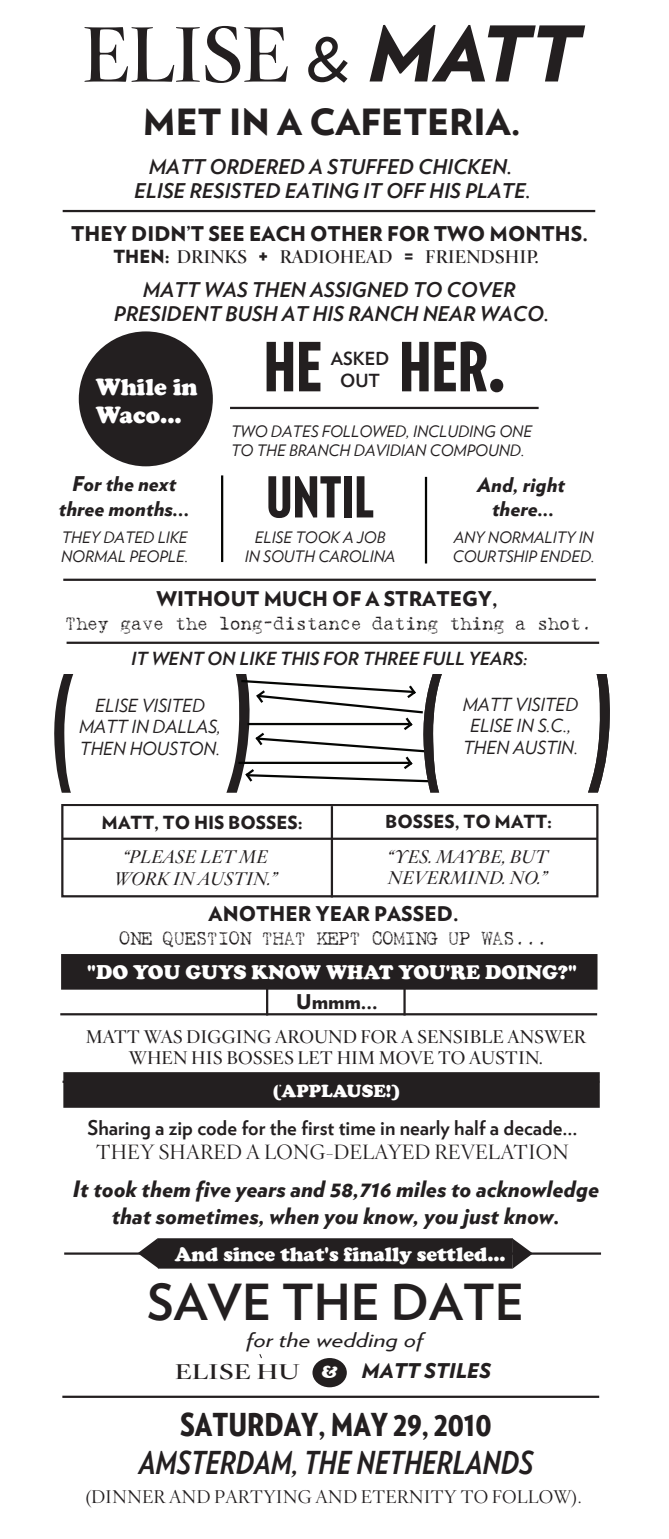
<style>
.page{position:relative;width:669px;height:1539px;background:#fff}
.page>*{position:absolute;margin:0;border:0;box-sizing:border-box;transform-origin:0 0}
.t1{font:318.6px "Smoothie";color:#231f20;scale:.9 1}
.t2{font:318.6px "Smoothie";color:#231f20;scale:.86 1}
.t3{font:76.5px "Hoefler Titling HTF Bd Roman";letter-spacing:-.025em;color:#231f20}
.t4{font:900 67.5px "Verlag Compressed";color:#231f20}
.t5{font:900 56.25px "Verlag Compressed";color:#231f20}
.t6{font:700 49.5px "Verlag";color:#231f20}
.t7{font:900 36px "Verlag";color:#231f20}
.t8{font:italic 700 31.5px "Verlag Condensed";color:#231f20}
.t9{font:900 31.5px "Verlag Condensed";color:#231f20}
.t10{font:900 24.07px/28.8px "Cooper";color:#fff}
.t11{font:italic 900 22.5px/27px "Verlag";color:#231f20;text-align:center}
.t12{font:italic 700 20.25px/24.3px "Verlag";color:#231f20;text-align:center}
.t13{font:900 20.25px "Verlag";color:#231f20}
.t14{font:900 20.25px "Cooper";color:#fff}
.t15{font:700 20.25px "Verlag";color:#231f20}
.t16{font:italic 900 20.25px/24.3px "Verlag";color:#231f20;text-align:center}
.t17{font:20.25px "Hoefler Titling HTF Lt Roman";color:#231f20}
.t18{font:italic 20.25px/30.8px "Verlag";color:#231f20;text-align:center;scale:1.29 1}
.t19{font:italic 18px/21.6px "Verlag";color:#231f20;text-align:center}
.t20{font:18px/21.6px "Hoefler Titling HTF Sm Roman";color:#231f20;text-align:center}
.t21{font:italic 18px/21.6px "Hoefler Titling HTF Sm";color:#231f20;text-align:center}
.t22{font:18px "Hoefler Titling HTF Lt Roman";color:#231f20}
.t23{font:italic 700 18px "Verlag";color:#231f20}
.t24{font:18px "Hoefler Titling HTF Bd Roman";color:#231f20}
.t25{font:900 18px "Verlag";color:#231f20}
.t26{font:900 18px "Cooper";color:#fff}
.t27{font:700 18px/21.6px "Verlag";color:#231f20;text-align:center}
.t28{font:italic 15.75px/18.9px "Verlag";color:#231f20}
.t29{font:15.75px "Typewriter 2";color:#231f20}
.s1{font-family:"Verlag"}
.s2{font-family:"Verlag";font-weight:900;font-style:italic}
.s3{font-family:"Verlag";font-weight:900}
.s4{font-family:"Verlag";font-weight:900;font-size:22.5px}
.s5{font-size:90px}
.s6{font-family:"Hoefler Titling HTF Bd Roman";font-style:normal;font-size:20.93px}
.s7{font-family:"Cooper";font-weight:900;font-style:normal;font-size:18px;color:#fff}
.s8{font-weight:900}
</style>
<div class="page">
<hr style="left:238px;top:762px;width:171px;height:2px;background:#040503">
<svg style="left:239px;top:679px;width:196px;height:104px"></svg>
<div style="left:79px;top:331px;width:134px;height:135px;background:#231f20;border-radius:50%"></div>
<hr style="left:230px;top:407px;width:308px;height:2px;background:#231f20">
<hr style="left:221px;top:475px;width:2px;height:87px;background:#040503">
<hr style="left:424px;top:477px;width:3px;height:87px;background:#040503">
<hr style="left:60px;top:1013px;width:536px;height:2px;background:#231f20">
<hr style="left:63px;top:210px;width:532px;height:2px;background:#231f20">
<div style="left:61px;top:954px;width:536px;height:36px;background:#231f20;border:2px solid #231f20"></div>
<hr style="left:62px;top:1081px;width:537px;height:2px;background:#231f20">
<hr style="left:266px;top:977px;width:2px;height:39px;background:#231f20">
<hr style="left:403px;top:978px;width:2px;height:38px;background:#231f20">
<div style="left:63px;top:1072px;width:536px;height:36px;background:#231f20;border:2px solid #231f20"></div>
<hr style="left:64px;top:1252px;width:536px;height:3px;background:#231f20">
<div style="left:158px;top:1238px;width:354px;height:31px;background:#231f20;border:2px solid #231f20"></div>
<svg style="left:512px;top:1238px;width:20px;height:31px"></svg>
<svg style="left:138px;top:1238px;width:20px;height:30px"></svg>
<div style="left:312px;top:1358px;width:34px;height:29px;background:#231f20;border-radius:50%"></div>
<hr style="left:62px;top:1396px;width:537px;height:2px;background:#231f20">
<hr style="left:63px;top:579px;width:532px;height:2px;background:#231f20">
<div style="left:61px;top:804px;width:537px;height:93px;background:#fff;border:2px solid #231f20"></div>
<hr style="left:63px;top:838px;width:534px;height:2px;background:#231f20">
<hr style="left:330px;top:806px;width:3px;height:91px;background:#231f20">
<hr style="left:67px;top:642px;width:531px;height:2px;background:#231f20">
<h2 class="t3" style="left:82px;top:4px;width:499px">ELISE <span class="s1">&amp;</span> <span class="s2">MATT</span></h2>
<h3 class="t7" style="left:143px;top:93px;width:379px">MET IN A CAFETERIA.</h3>
<p class="t12" style="left:134px;top:153px;width:398px">MATT ORDERED A STUFFED CHICKEN.<br>ELISE RESISTED EATING IT OFF HIS PLATE.</p>
<p class="t13" style="left:71px;top:217px;width:518px">THEY DIDN’T SEE EACH OTHER FOR TWO MONTHS.</p>
<p class="t24" style="left:113px;top:245px;width:427px"><span class="s3">THEN:</span> DRINKS <span class="s4">+</span> RADIOHEAD <span class="s4">=</span> FRIENDSHIP.</p>
<p class="t12" style="left:114px;top:276px;width:436px">MATT WAS THEN ASSIGNED TO COVER<br>PRESIDENT BUSH AT HIS RANCH NEAR WACO.</p>
<h3 class="t10" style="left:96px;top:372px;width:103px">While in<br>Waco...</h3>
<h3 class="t4" style="left:263px;top:316px;width:243px">HE HER<span class="s5">.</span></h3>
<p class="t27" style="left:330px;top:347px;width:60px">ASKED<br>OUT</p>
<p class="t28" style="left:231px;top:421px;width:302px">TWO DATES FOLLOWED, INCLUDING ONE<br>TO THE BRANCH DAVIDIAN COMPOUND.</p>
<h3 class="t5" style="left:266px;top:455px;width:109px">UNTIL</h3>
<p class="t28" style="left:245px;top:527px;width:152px;text-align:center">ELISE TOOK A JOB<br>IN SOUTH CAROLINA</p>
<p class="t16" style="left:59px;top:471px;width:132px">For the next three months...</p>
<p class="t28" style="left:61px;top:527px;width:129px">THEY DATED LIKE<br>NORMAL PEOPLE.</p>
<p class="t16" style="left:477px;top:471px;width:89px">And, right there...</p>
<p class="t28" style="left:452px;top:527px;width:143px">ANY NORMALITY IN<br>COURTSHIP ENDED.</p>
<p class="t13" style="left:156px;top:582px;width:342px">WITHOUT MUCH OF A STRATEGY,</p>
<p class="t29" style="left:65px;top:612px;width:528px">They gave the long-distance dating thing a shot.</p>
<h1 class="t1" style="left:54px;top:569px;width:233px">( )</h1>
<p class="t23" style="left:131px;top:644px;width:398px">IT WENT ON LIKE THIS FOR THREE FULL YEARS:</p>
<h1 class="t2" style="left:423px;top:570px;width:233px">( )</h1>
<p class="t19" style="left:462px;top:692px;width:117px">MATT VISITED<br>ELISE IN S.C.,<br>THEN AUSTIN.</p>
<p class="t19" style="left:79px;top:693px;width:143px">ELISE VISITED<br>MATT IN DALLAS,<br>THEN HOUSTON.</p>
<p class="t25" style="left:101px;top:808px;width:203px">MATT, TO HIS BOSSES:</p>
<p class="t25" style="left:385px;top:807px;width:168px">BOSSES, TO MATT:</p>
<p class="t21" style="left:114px;top:847px;width:164px">“PLEASE LET ME<br>WORK IN AUSTIN.”</p>
<p class="t21" style="left:387px;top:847px;width:161px;text-align:left">“YES. MAYBE, BUT<br>NEVERMIND. NO.”</p>
<p class="t13" style="left:208px;top:897px;width:251px">ANOTHER YEAR PASSED.</p>
<p class="t29" style="left:119px;top:927px;width:429px">ONE QUESTION THAT KEPT COMING UP WAS...</p>
<p class="t14" style="left:87px;top:960px;width:490px">"DO YOU GUYS KNOW WHAT YOU'RE DOING?"</p>
<p class="t13" style="left:296px;top:985px;width:83px">Ummm...</p>
<p class="t20" style="left:86px;top:1025px;width:501px">MATT WAS DIGGING AROUND FOR A SENSIBLE ANSWER<br>WHEN HIS BOSSES LET HIM MOVE TO AUSTIN.</p>
<p class="t26" style="left:272px;top:1080px;width:129px">(APPLAUSE!)</p>
<p class="t20" style="left:276px;top:1075px;width:8px">(</p>
<p class="t15" style="left:87px;top:1112px;width:491px">Sharing a zip code for the first time in nearly half a decade...</p>
<p class="t17" style="left:96px;top:1139px;width:474px">THEY SHARED A LONG-DELAYED REVELATION</p>
<h3 class="t11" style="left:73px;top:1174px;width:527px">It took them five years and 58,716 miles to acknowledge that sometimes, when you know, you just know.</h3>
<p class="t14" style="left:175px;top:1242px;width:332px">And since that's finally settled...</p>
<h3 class="t6" style="left:147px;top:1263px;width:378px">SAVE THE DATE</h3>
<p class="t18" style="left:174px;top:1323px;width:246px">for the wedding of<br><span class="s6">ELISE HU</span> <span class="s7">&amp;</span> <span class="s8">MATT STILES</span></p>
<h3 class="t9" style="left:180px;top:1400px;width:313px">SATURDAY, MAY 29, 2010</h3>
<h3 class="t8" style="left:139px;top:1439px;width:395px">AMSTERDAM, THE NETHERLANDS</h3>
<p class="t22" style="left:85px;top:1485px;width:498px">(DINNER AND PARTYING AND ETERNITY TO FOLLOW).</p>
</div>
